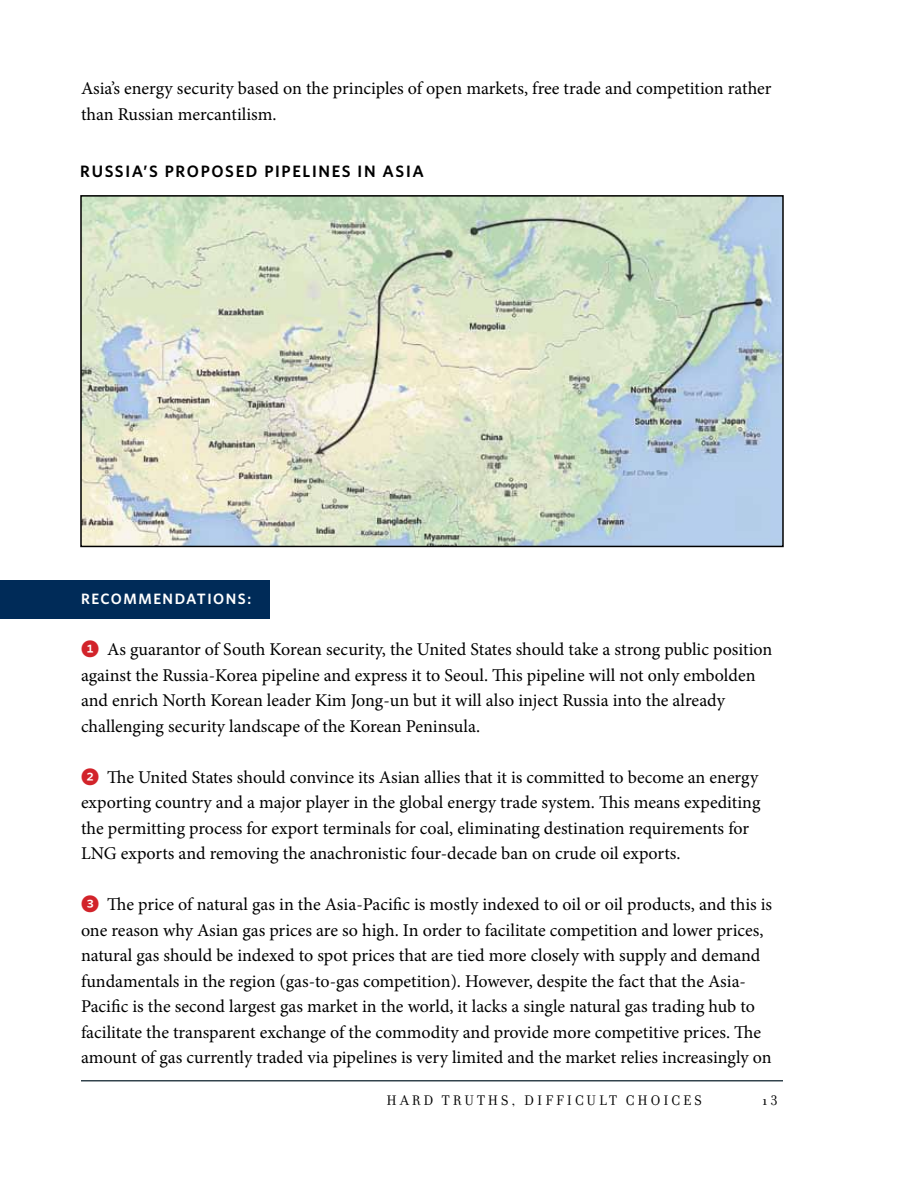
<style>
.page{position:relative;width:918px;height:1188px;background:#fff}
.page>*{position:absolute;margin:0;border:0;box-sizing:border-box;transform-origin:0 0}
.t1{font:18px/25.5px "Minion Pro";color:#000}
.t2{font:600 16.5px "Whitney";letter-spacing:.1em;color:#000}
.t3{font:15px "Filosofia";letter-spacing:.28em;color:#000}
.t4{font:600 15px "Whitney";letter-spacing:.1em;color:#fff}
.s1{font-family:"Whitney Index Black Round Bd";color:#d2232a}
</style>
<div class="page">
<div style="left:0;top:580px;width:269px;height:39px;background:#002b58"></div>
<hr style="left:81px;top:1080px;width:702px;height:2px;background:#32434c">
<img style="left:83px;top:198px;width:698px;height:346px">
<div style="left:80px;top:195px;width:704px;height:352px;border:2px solid #000"></div>
<p class="t1" style="left:81px;top:76px;width:692px">Asia’s energy security based on the principles of open markets, free trade and competition rather than Russian mercantilism.</p>
<p class="t2" style="left:80px;top:160px;width:345px">RUSSIA’S PROPOSED PIPELINES IN ASIA</p>
<p class="t4" style="left:81px;top:589px;width:172px">RECOMMENDATIONS:</p>
<p class="t1" style="left:81px;top:637px;width:693px"><span class="s1">1</span> As guarantor of South Korean security, the United States should take a strong public position against the Russia-Korea pipeline and express it to Seoul. This pipeline will not only embolden and enrich North Korean leader Kim Jong-un but it will also inject Russia into the already challenging security landscape of the Korean Peninsula.</p>
<p class="t1" style="left:81px;top:764px;width:681px"><span class="s1">2</span> The United States should convince its Asian allies that it is committed to become an energy exporting country and a major player in the global energy trade system. This means expediting the permitting process for export terminals for coal, eliminating destination requirements for LNG exports and removing the anachronistic four-decade ban on crude oil exports.</p>
<p class="t1" style="left:81px;top:892px;width:693px"><span class="s1">3</span> The price of natural gas in the Asia-Pacific is mostly indexed to oil or oil products, and this is one reason why Asian gas prices are so high. In order to facilitate competition and lower prices, natural gas should be indexed to spot prices that are tied more closely with supply and demand fundamentals in the region (gas-to-gas competition). However, despite the fact that the Asia-Pacific is the second largest gas market in the world, it lacks a single natural gas trading hub to facilitate the transparent exchange of the commodity and provide more competitive prices. The amount of gas currently traded via pipelines is very limited and the market relies increasingly on</p>
<p class="t3" style="left:387px;top:1092px;width:102px">HAR D TRUTHS</p>
<p class="t3" style="left:512px;top:1092px;width:163px">, DIFFIC ULT CHOICES</p>
<p class="t3" style="left:762px;top:1092px;width:17px">13</p>
</div>
